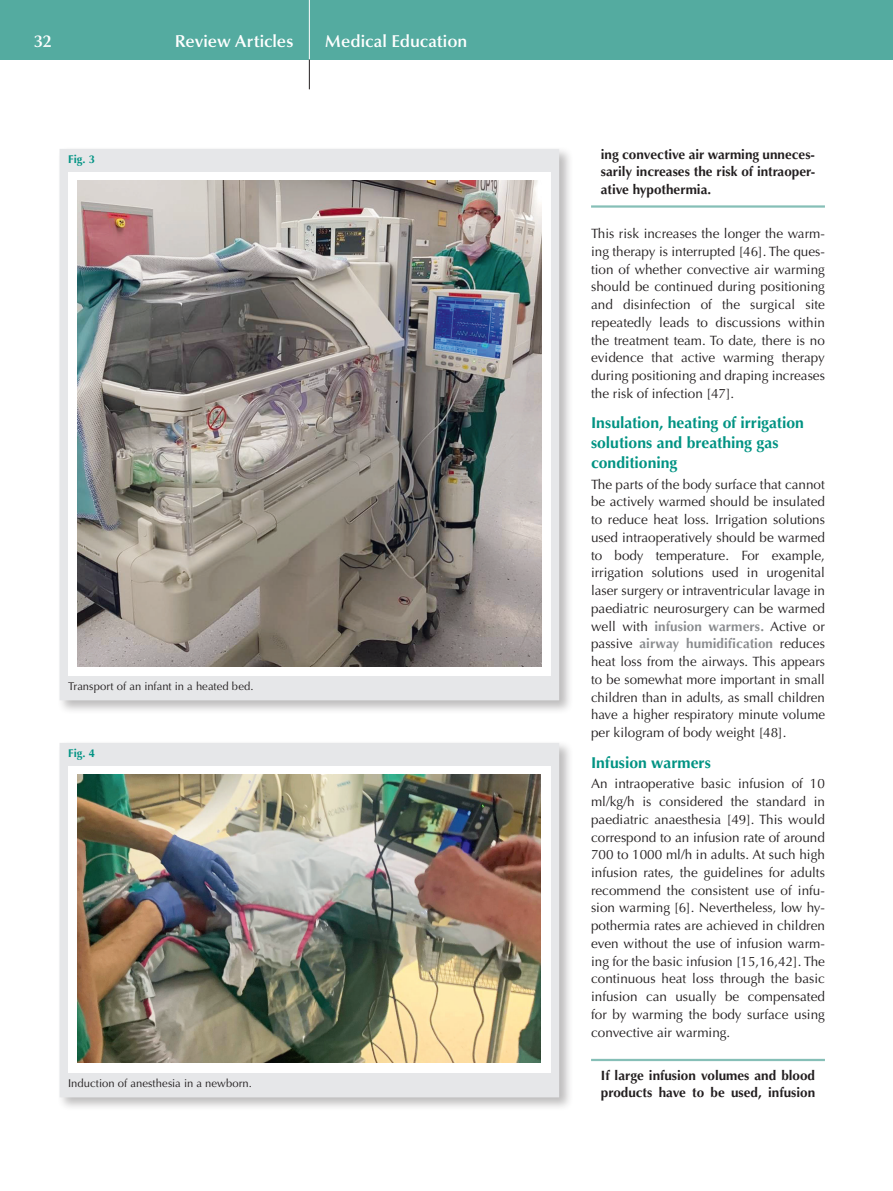
<style>
.page{position:relative;width:893px;height:1191px;background:#fff}
.page>*{position:absolute;margin:0;border:0;box-sizing:border-box;transform-origin:0 0}
.t1{font:600 17.25px "Optima";color:#fff}
.t2{font:700 15.75px/19.8px "Optima";color:#009383}
.t3{font:13.5px/17.7px "Optima";color:#231f20;text-align:justify}
.t4{font:700 13.5px/17.5px "Optima";color:#231f20;text-align:justify}
.t5{font:11.25px "Optima";letter-spacing:.005em;color:#231f20}
.t6{font:700 11.25px "Optima";letter-spacing:.005em;color:#009383}
.s1{font-weight:700;color:#8a8c8f}
</style>
<div class="page">
<div style="left:0;top:0;width:893px;height:60px;background:#54aba0"></div>
<hr style="left:309px;top:0;width:1px;height:60px;background:#fff">
<svg style="left:309px;top:60px;width:1px;height:29px"></svg>
<hr style="left:591px;top:205px;width:234px;height:3px;background:#86bfb7">
<hr style="left:591px;top:1058px;width:234px;height:3px;background:#86bfb7">
<div style="left:57px;top:146px;width:517px;height:569px;background:#231f20;opacity:.3"></div>
<div style="left:60px;top:149px;width:499px;height:551px;background:#e6e7e9"></div>
<div style="left:68px;top:172px;width:483px;height:503px;background:#fff"></div>
<img style="left:77px;top:181px;width:464px;height:486px">
<div style="left:57px;top:740px;width:517px;height:371px;background:#231f20;opacity:.3"></div>
<div style="left:60px;top:743px;width:499px;height:354px;background:#e6e7e9"></div>
<div style="left:68px;top:766px;width:483px;height:306px;background:#fff"></div>
<img style="left:77px;top:774px;width:464px;height:288px">
<p class="t1" style="left:34px;top:31px;width:19px">32</p>
<p class="t1" style="left:175px;top:31px;width:120px">Review Articles</p>
<p class="t1" style="left:325px;top:31px;width:144px">Medical Education</p>
<p class="t6" style="left:68px;top:153px;width:29px">Fig. 3</p>
<p class="t5" style="left:68px;top:679px;width:187px">Transport of an infant in a heated bed.</p>
<p class="t6" style="left:68px;top:747px;width:29px">Fig. 4</p>
<p class="t5" style="left:68px;top:1076px;width:185px">Induction of anesthesia in a newborn.</p>
<p class="t4" style="left:601px;top:145px;width:216px">ing convective air warming unneces&shy;sarily increases the risk of intraoper&shy;ative hypothermia.</p>
<p class="t3" style="left:591px;top:225px;width:235px">This risk increases the longer the warm&shy;ing therapy is interrupted [46]. The ques&shy;tion of whether convective air warming should be continued during positioning and disinfection of the surgical site repeatedly leads to discussions within the treatment team. To date, there is no evidence that active warming therapy during positioning and draping increases the risk of infection [47].</p>
<p class="t2" style="left:591px;top:413px;width:214px">Insulation, heating of irrigation solutions and breathing gas conditioning</p>
<p class="t3" style="left:591px;top:475px;width:235px">The parts of the body surface that cannot be actively warmed should be insulated to reduce heat loss. Irrigation solutions used intraoperatively should be warmed to body temperature. For example, irrigation solutions used in urogenital laser surgery or intraventricular lavage in paediatric neurosurgery can be warmed well with <span class="s1">infusion warmers.</span> Active or passive <span class="s1">airway humidification</span> reduces heat loss from the airways. This appears to be somewhat more important in small children than in adults, as small children have a higher respiratory minute volume per kilogram of body weight [48].</p>
<p class="t2" style="left:591px;top:752px;width:121px">Infusion warmers</p>
<p class="t3" style="left:591px;top:775px;width:235px">An intraoperative basic infusion of 10 ml/kg/h is considered the standard in paediatric anaesthesia [49]. This would correspond to an infusion rate of around 700 to 1000 ml/h in adults. At such high infusion rates, the guidelines for adults recommend the consistent use of infu&shy;sion warming [6]. Nevertheless, low hy&shy;pothermia rates are achieved in children even without the use of infusion warm&shy;ing for the basic infusion [15,16,42]. The continuous heat loss through the basic infusion can usually be compensated for by warming the body surface using convective air warming.</p>
<p class="t4" style="left:601px;top:1066px;width:216px">If large infusion volumes and blood products have to be used, infusion</p>
</div>
